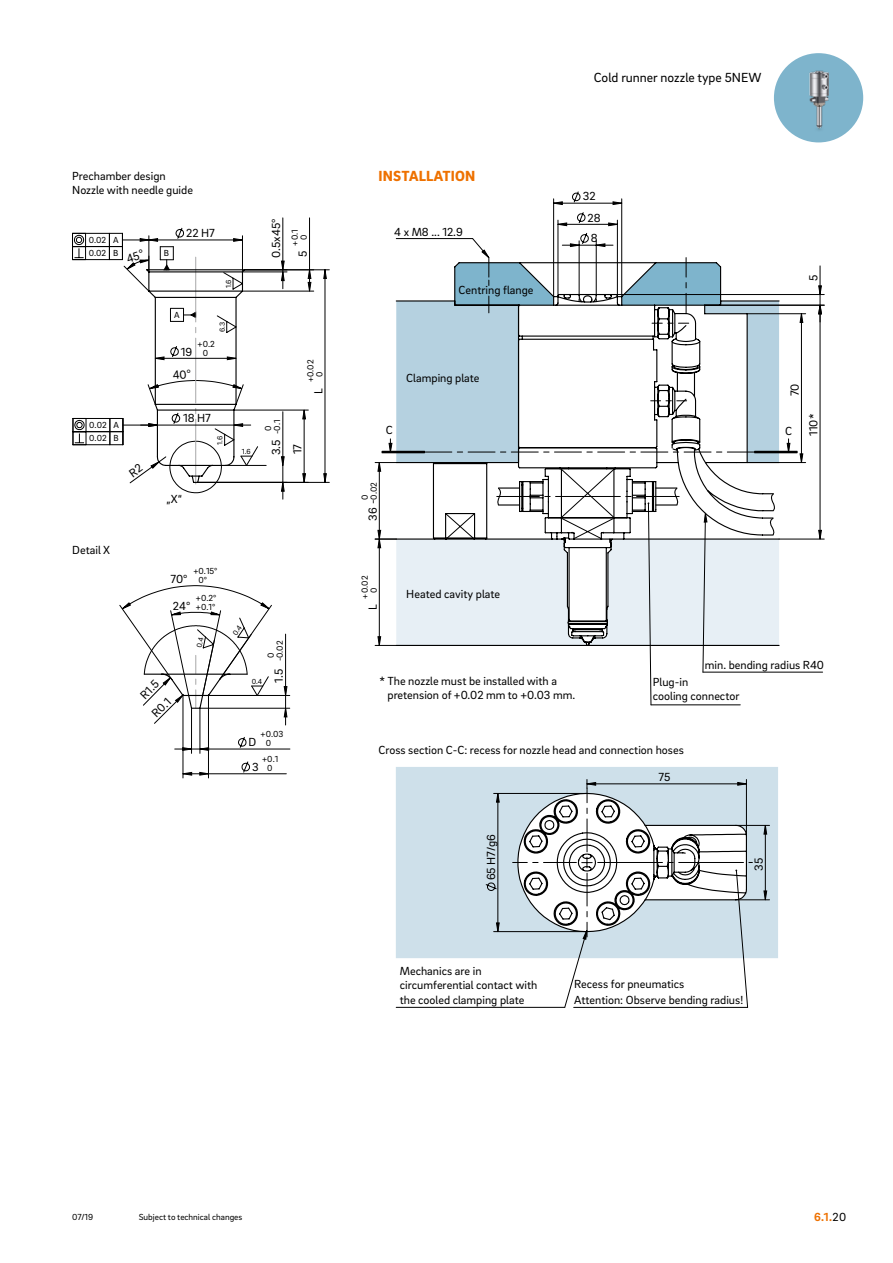
<style>
.page{position:relative;width:893px;height:1263px;background:#fff}
.page>*{position:absolute;margin:0;border:0;box-sizing:border-box;transform-origin:0 0}
.t1{font:900 15px "Brix Sans";letter-spacing:.015em;color:#ee7100}
.t2{font:13.5px "Brix Sans";color:#000}
.t3{font:12px/14.4px "Brix Sans";color:#000}
.t4{font:700 12px "Brix Sans";color:#ee7100}
.t5{font:9px/9px "Brix Sans";color:#000}
.t6{font:7.5px "Brix Sans";color:#000}
.s1{font-size:9px}
.s2{font-weight:400;color:#000}
</style>
<div class="page">
<img style="left:774px;top:53px;width:89px;height:89px;border-radius:45px">
<div style="left:396px;top:767px;width:382px;height:191px;background:#cee0ea"></div>
<svg style="left:485px;top:882px;width:12px;height:9px"></svg>
<hr style="left:574px;top:1007px;width:174px;height:1px;background:#000">
<hr style="left:396px;top:1007px;width:169px;height:1px;background:#000">
<hr style="left:498px;top:793px;width:1px;height:139px;background:#000">
<hr style="left:494px;top:931px;width:93px;height:1px;background:#000">
<hr style="left:494px;top:793px;width:93px;height:1px;background:#000">
<hr style="left:765px;top:825px;width:1px;height:75px;background:#000">
<hr style="left:736px;top:899px;width:33px;height:1px;background:#000">
<hr style="left:736px;top:825px;width:33px;height:1px;background:#000">
<svg style="left:496px;top:922px;width:4px;height:10px"></svg>
<svg style="left:496px;top:794px;width:4px;height:9px"></svg>
<svg style="left:763px;top:890px;width:4px;height:10px"></svg>
<svg style="left:763px;top:825px;width:4px;height:9px"></svg>
<svg style="left:513px;top:779px;width:239px;height:228px"></svg>
<hr style="left:703px;top:672px;width:120px;height:1px;background:#000">
<hr style="left:651px;top:705px;width:89px;height:1px;background:#000">
<hr style="left:558px;top:220px;width:1px;height:77px;background:#000">
<hr style="left:617px;top:220px;width:1px;height:76px;background:#000">
<hr style="left:820px;top:305px;width:1px;height:234px;background:#000">
<hr style="left:779px;top:539px;width:45px;height:1px;background:#000">
<hr style="left:719px;top:305px;width:105px;height:1px;background:#000">
<hr style="left:616px;top:294px;width:208px;height:1px;background:#000">
<hr style="left:553px;top:199px;width:1px;height:98px;background:#000">
<hr style="left:621px;top:199px;width:1px;height:98px;background:#000">
<svg style="left:557px;top:212px;width:61px;height:14px"></svg>
<svg style="left:818px;top:530px;width:4px;height:10px"></svg>
<svg style="left:818px;top:266px;width:4px;height:56px"></svg>
<svg style="left:375px;top:232px;width:431px;height:473px"></svg>
<svg style="left:395px;top:261px;width:385px;height:386px"></svg>
<svg style="left:553px;top:191px;width:69px;height:14px"></svg>
<hr style="left:73px;top:444px;width:50px;height:1px;background:#000">
<hr style="left:73px;top:418px;width:50px;height:1px;background:#000">
<hr style="left:73px;top:431px;width:50px;height:1px;background:#000">
<hr style="left:73px;top:259px;width:49px;height:1px;background:#000">
<hr style="left:73px;top:233px;width:49px;height:1px;background:#000">
<hr style="left:73px;top:246px;width:49px;height:1px;background:#000">
<hr style="left:225px;top:465px;width:41px;height:1px;background:#000">
<svg style="left:72px;top:233px;width:14px;height:27px"></svg>
<svg style="left:109px;top:234px;width:1px;height:25px"></svg>
<svg style="left:73px;top:419px;width:14px;height:26px"></svg>
<svg style="left:110px;top:419px;width:1px;height:26px"></svg>
<hr style="left:245px;top:270px;width:84px;height:1px;background:#000">
<hr style="left:198px;top:482px;width:131px;height:1px;background:#000">
<hr style="left:304px;top:410px;width:1px;height:72px;background:#000">
<hr style="left:234px;top:410px;width:74px;height:1px;background:#000">
<hr style="left:309px;top:218px;width:1px;height:52px;background:#000">
<hr style="left:242px;top:291px;width:72px;height:1px;background:#000">
<hr style="left:283px;top:218px;width:1px;height:52px;background:#000">
<hr style="left:242px;top:272px;width:45px;height:1px;background:#000">
<hr style="left:283px;top:412px;width:1px;height:53px;background:#000">
<svg style="left:323px;top:269px;width:4px;height:214px"></svg>
<svg style="left:302px;top:410px;width:4px;height:9px"></svg>
<svg style="left:302px;top:473px;width:4px;height:9px"></svg>
<svg style="left:308px;top:269px;width:3px;height:23px"></svg>
<svg style="left:281px;top:261px;width:4px;height:28px"></svg>
<svg style="left:281px;top:456px;width:4px;height:43px"></svg>
<svg style="left:238px;top:737px;width:9px;height:11px"></svg>
<svg style="left:242px;top:761px;width:8px;height:12px"></svg>
<hr style="left:208px;top:695px;width:1px;height:83px;background:#000">
<hr style="left:183px;top:695px;width:1px;height:83px;background:#000">
<hr style="left:208px;top:773px;width:78px;height:1px;background:#000">
<hr style="left:200px;top:749px;width:90px;height:1px;background:#000">
<hr style="left:200px;top:708px;width:1px;height:45px;background:#000">
<hr style="left:191px;top:708px;width:1px;height:45px;background:#000">
<hr style="left:285px;top:634px;width:1px;height:61px;background:#000">
<hr style="left:208px;top:695px;width:82px;height:1px;background:#000">
<hr style="left:200px;top:708px;width:90px;height:1px;background:#000">
<svg style="left:182px;top:772px;width:26px;height:4px"></svg>
<svg style="left:175px;top:747px;width:33px;height:4px"></svg>
<svg style="left:284px;top:686px;width:3px;height:39px"></svg>
<svg style="left:122px;top:227px;width:136px;height:266px"></svg>
<svg style="left:119px;top:585px;width:153px;height:139px"></svg>
<p class="t2" style="left:594px;top:69px;width:169px">Cold runner nozzle type 5NEW</p>
<p class="t3" style="left:72px;top:168px;width:95px">Prechamber design</p>
<p class="t1" style="left:379px;top:166px;width:98px">INSTALLATION</p>
<p class="t3" style="left:72px;top:182px;width:122px">Nozzle with needle guide</p>
<p class="t5" style="left:89px;top:233px;width:31px;line-height:13px">0.02 A<br>0.02 B</p>
<p class="t5" style="left:164px;top:248px;width:7px">B</p>
<p class="t3" style="left:186px;top:225px;width:30px">22 H7</p>
<p class="t5" style="left:174px;top:310px;width:7px">A</p>
<p class="t6" style="left:224px;top:288px;width:10px;rotate:-90deg">1.6</p>
<p class="t6" style="left:217px;top:332px;width:12px;rotate:-90deg">6.3</p>
<p class="t5" style="left:197px;top:339px;width:19px;text-align:center">+0.2<br>0</p>
<p class="t3" style="left:181px;top:344px;width:13px">19</p>
<p class="t3" style="left:268px;top:258px;width:41px;rotate:-90deg">0.5x45°</p>
<p class="t5" style="left:290px;top:246px;width:18px;text-align:center;rotate:-90deg">+0.1<br>0</p>
<p class="t3" style="left:295px;top:257px;width:8px;rotate:-90deg">5</p>
<p class="t5" style="left:306px;top:377px;width:19px;text-indent:-5px;rotate:-90deg">+0.02<br>0</p>
<p class="t3" style="left:311px;top:394px;width:7px;rotate:-90deg">L</p>
<p class="t3" style="left:394px;top:224px;width:70px">4 x M8 ... 12.9</p>
<p class="t3" style="left:458px;top:283px;width:76px">Centring flange</p>
<p class="t3" style="left:406px;top:370px;width:75px">Clamping plate</p>
<p class="t3" style="left:583px;top:189px;width:14px">32</p>
<p class="t3" style="left:591px;top:231px;width:8px">8</p>
<p class="t3" style="left:587px;top:210px;width:15px">28</p>
<p class="t3" style="left:787px;top:396px;width:14px;rotate:-90deg">70</p>
<p class="t5" style="left:89px;top:418px;width:31px;line-height:13px">0.02 A<br>0.02 B</p>
<p class="t3" style="left:183px;top:411px;width:29px">18 H7</p>
<p class="t6" style="left:215px;top:445px;width:10px;rotate:-90deg">1.6</p>
<p class="t6" style="left:242px;top:447px;width:10px">1.6</p>
<p class="t5" style="left:272px;top:434px;width:15px;rotate:-90deg">-0.1</p>
<p class="t5" style="left:263px;top:431px;width:7px;rotate:-90deg">0</p>
<p class="t3" style="left:265px;top:455px;width:17px;line-height:21.3px;rotate:-90deg">3.5<br>17</p>
<p class="t3" style="left:386px;top:423px;width:9px">C</p>
<p class="t3" style="left:785px;top:423px;width:9px">C</p>
<p class="t3" style="left:806px;top:281px;width:8px;rotate:-90deg">5</p>
<p class="t3" style="left:806px;top:436px;width:24px;rotate:-90deg">110*</p>
<p class="t3" style="left:72px;top:542px;width:39px">Detail X</p>
<p class="t3" style="left:166px;top:491px;width:17px">„X“</p>
<p class="t3" style="left:170px;top:571px;width:19px">70°</p>
<p class="t5" style="left:193px;top:566px;width:26px;text-align:center">+0.15°<br>0°</p>
<p class="t3" style="left:173px;top:598px;width:19px">24°</p>
<p class="t5" style="left:196px;top:593px;width:22px">+0.2° +0.1°</p>
<p class="t5" style="left:360px;top:500px;width:19px;rotate:-90deg">0<br>0.02</p>
<p class="t3" style="left:365px;top:521px;width:23px;rotate:-90deg">36 -</p>
<p class="t5" style="left:360px;top:593px;width:19px;text-indent:-5px;rotate:-90deg">+0.02<br>0</p>
<p class="t3" style="left:365px;top:610px;width:7px;rotate:-90deg">L</p>
<p class="t3" style="left:406px;top:586px;width:95px">Heated cavity plate</p>
<p class="t3" style="left:137px;top:692px;width:22px;rotate:-46deg">R1.5</p>
<p class="t3" style="left:148px;top:710px;width:23px;rotate:-45deg">R0.1</p>
<p class="t5" style="left:266px;top:658px;width:19px;rotate:-90deg">0<br>0.02</p>
<p class="t3" style="left:271px;top:683px;width:27px;rotate:-90deg">1.5 <span class="s1">-</span></p>
<p class="t6" style="left:252px;top:677px;width:12px">0.4</p>
<p class="t3" style="left:249px;top:734px;width:9px">D</p>
<p class="t5" style="left:266px;top:729px;width:19px;text-indent:-5px">+0.03<br>0</p>
<p class="t3" style="left:252px;top:759px;width:8px">3</p>
<p class="t5" style="left:262px;top:754px;width:18px;text-align:center">+0.1<br>0</p>
<p class="t3" style="left:387px;top:673px;width:189px;text-indent:-8px">* The nozzle must be installed with a pretension of +0.02 mm to +0.03 mm.</p>
<p class="t3" style="left:705px;top:657px;width:121px">min. bending radius R40</p>
<p class="t3" style="left:653px;top:674px;width:88px">Plug-in<br>cooling connector</p>
<p class="t3" style="left:378px;top:742px;width:307px">Cross section C-C: recess for nozzle head and connection hoses</p>
<p class="t3" style="left:484px;top:880px;width:48px;rotate:-90deg">65 H7/g6</p>
<p class="t3" style="left:400px;top:963px;width:139px">Mechanics are in circumferential contact with the cooled clamping plate</p>
<p class="t3" style="left:659px;top:769px;width:14px">75</p>
<p class="t3" style="left:751px;top:871px;width:14px;rotate:-90deg">35</p>
<p class="t3" style="left:574px;top:976px;width:170px;line-height:15.5px">Recess for pneumatics<br>Attention: Observe bending radius!</p>
<p class="t5" style="left:72px;top:1212px;width:22px">07/19</p>
<p class="t5" style="left:139px;top:1212px;width:105px">Subject to technical changes</p>
<p class="t4" style="left:814px;top:1209px;width:34px">6.1.<span class="s2">20</span></p>
</div>
